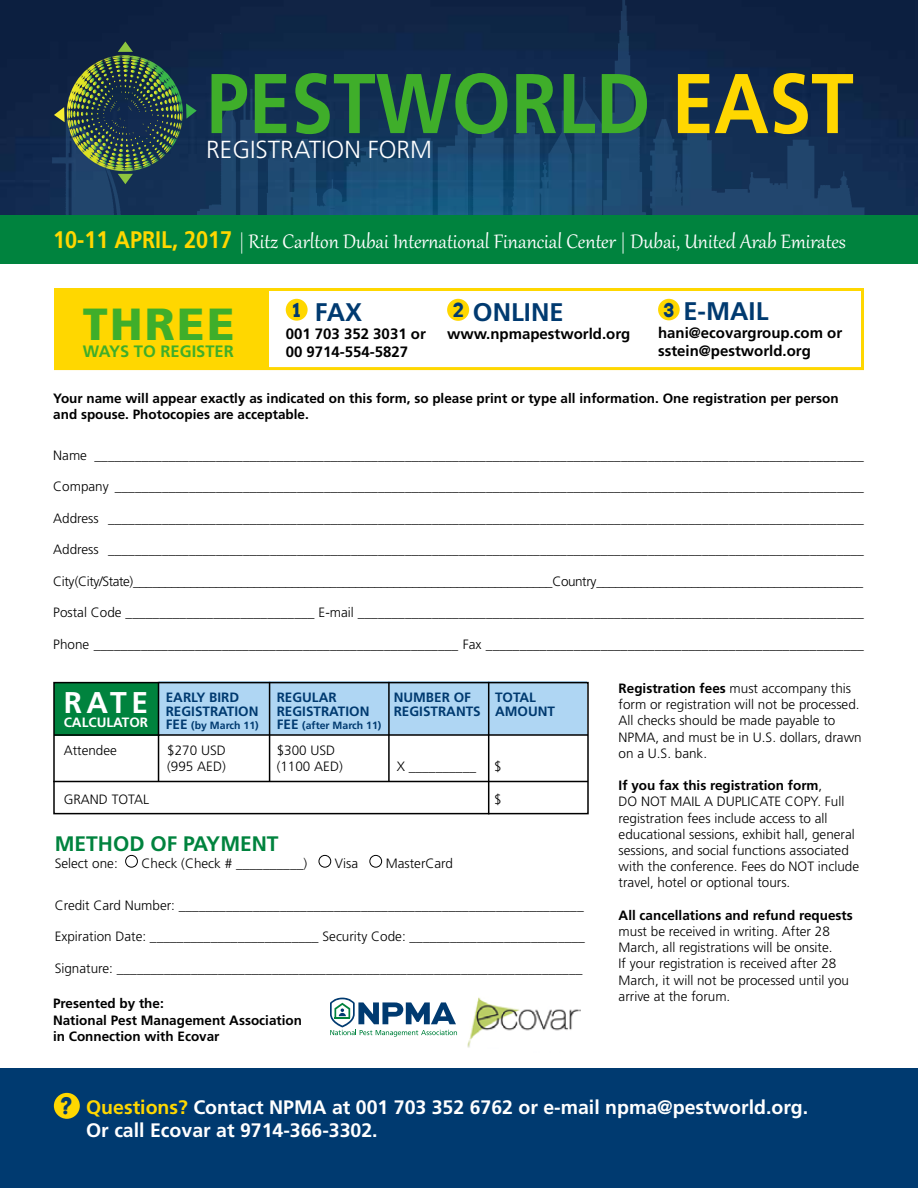
<style>
.page{position:relative;width:918px;height:1188px;background:#fff}
.page>*{position:absolute;margin:0;border:0;box-sizing:border-box;transform-origin:0 0}
.t1{font:700 84.6px "Frutiger";color:#3fae2a;scale:.9 1}
.t2{font:900 45px "Frutiger";letter-spacing:.05em;color:#3fae2a}
.t3{font:700 30px "Frutiger";color:#fff}
.t4{font:700 25.5px "Frutiger";color:#003a70}
.t5{font:300 24.75px "Frutiger";color:#fff}
.t6{font:24px "Gabriola";color:#fff;scale:.9 1}
.t7{font:700 22.8px "Arvo";color:#003a70}
.t8{font:700 21px "Frutiger";color:#00833e}
.t9{font:700 19.5px/23.4px "Frutiger";color:#fff}
.t10{font:700 16.5px "Frutiger";color:#3fae2a}
.t11{font:700 15px/18px "Frutiger";color:#000}
.t12{font:300 13.5px/16.2px "Frutiger";color:#000}
.t13{font:700 13.5px/16.2px "Frutiger";color:#000}
.t14{font:300 13.5px "Frutiger";letter-spacing:-.03em;color:#000}
.t15{font:700 13.5px/13.5px "Frutiger";color:#003a70}
.t16{font:700 13.5px "Frutiger";color:#fff}
.t17{font:700 10.5px "Frutiger";color:#003a70}
.s1{color:#ffd700}
.s2{font-family:"Frutiger";font-weight:700;color:#ffd700}
.s3{font-family:"Arvo";font-size:19.2px}
.s4{font-family:"Arvo";font-size:18.9px}
.s5{font-size:13.5px}
.s6{font-weight:700}
</style>
<div class="page">
<img style="left:0;top:0;width:918px;height:215px">
<img style="left:14px;top:0;width:857px;height:215px">
<svg style="left:330px;top:998px;width:127px;height:39px"></svg>
<img style="left:467px;top:997px;width:114px;height:51px">
<div style="left:56px;top:290px;width:213px;height:79px;background:#ffd700"></div>
<div style="left:54px;top:683px;width:105px;height:53px;background:#00833e"></div>
<div style="left:159px;top:682px;width:428px;height:53px;background:#afd6f3"></div>
<div style="left:0;top:215px;width:918px;height:49px;background:#00833e"></div>
<div style="left:0;top:1068px;width:918px;height:120px;background:#003a70"></div>
<div style="left:54px;top:288px;width:810px;height:82px;border:3px solid #ffd700"></div>
<div style="left:447px;top:299px;width:22px;height:22px;background:#ffd700;border-radius:50%"></div>
<div style="left:125px;top:855px;width:13px;height:13px;border:1px solid #000;border-radius:50%"></div>
<div style="left:319px;top:855px;width:12px;height:13px;border:1px solid #000;border-radius:50%"></div>
<div style="left:369px;top:855px;width:13px;height:13px;border:1px solid #000;border-radius:50%"></div>
<div style="left:53px;top:682px;width:536px;height:132px;border:2px solid #000"></div>
<hr style="left:54px;top:734px;width:534px;height:2px;background:#000">
<hr style="left:53px;top:781px;width:535px;height:1px;background:#000">
<hr style="left:158px;top:682px;width:1px;height:100px;background:#000">
<hr style="left:269px;top:682px;width:1px;height:100px;background:#000">
<hr style="left:388px;top:682px;width:2px;height:100px;background:#000">
<hr style="left:488px;top:682px;width:1px;height:132px;background:#000">
<div style="left:54px;top:1093px;width:26px;height:26px;background:#ffd700;border-radius:50%"></div>
<div style="left:286px;top:299px;width:22px;height:22px;background:#ffd700;border-radius:50%"></div>
<div style="left:658px;top:299px;width:22px;height:21px;background:#ffd700;border-radius:50%"></div>
<svg style="left:54px;top:41px;width:143px;height:143px;background:#2c4849"></svg>
<h1 class="t1" style="left:206px;top:54px;width:721px">PESTWORLD <span class="s1">EAST</span></h1>
<h3 class="t5" style="left:206px;top:135px;width:227px">REGISTRATION FORM</h3>
<h3 class="t6" style="left:53px;top:226px;width:882px"><span class="s2">10-11 APRIL, 2017</span> | Ritz Carlton Dubai International Financial Center | Dubai, United Arab Emirates</h3>
<h2 class="t2" style="left:83px;top:297px;width:153px">THREE</h2>
<p class="t10" style="left:83px;top:341px;width:152px">WAYS TO REGISTER</p>
<h3 class="t4" style="left:293px;top:297px;width:71px"><span class="s3">1</span> FAX</h3>
<p class="t11" style="left:286px;top:325px;width:142px">001 703 352 3031 or<br>00 9714-554-5827</p>
<h3 class="t4" style="left:453px;top:297px;width:113px"><sup>2</sup> ONLINE</h3>
<p class="t11" style="left:447px;top:325px;width:185px">www.npmapestworld.org</p>
<h3 class="t4" style="left:664px;top:297px;width:106px"><span class="s4">3</span> E-MAIL</h3>
<p class="t11" style="left:658px;top:324px;width:186px">hani@ecovargroup.com or sstein@pestworld.org</p>
<p class="t13" style="left:53px;top:390px;width:787px">Your name will appear exactly as indicated on this form, so please print or type all information. One registration per person and spouse. Photocopies are acceptable.</p>
<p class="t12" style="left:53px;top:447px;width:812px">Name __________________________________________________________________________________________________________________</p>
<p class="t12" style="left:53px;top:479px;width:812px">Company _______________________________________________________________________________________________________________</p>
<p class="t12" style="left:53px;top:510px;width:812px">Address ________________________________________________________________________________________________________________</p>
<p class="t12" style="left:53px;top:542px;width:812px">Address ________________________________________________________________________________________________________________</p>
<p class="t14" style="left:53px;top:574px;width:812px">City (City/State) __________________________________________________________________ Country __________________________________________</p>
<p class="t12" style="left:53px;top:605px;width:812px">Postal Code ____________________________ E-mail ___________________________________________________________________________</p>
<p class="t12" style="left:53px;top:636px;width:812px">Phone ______________________________________________________ Fax ________________________________________________________</p>
<h3 class="t3" style="left:64px;top:685px;width:86px">RATE</h3>
<p class="t16" style="left:64px;top:714px;width:86px">CALCULATOR</p>
<p class="t15" style="left:166px;top:691px;width:94px">EARLY BIRD<br>REGISTRATION</p>
<p class="t17" style="left:166px;top:719px;width:94px"><span class="s5">FEE</span> (by March 11)</p>
<p class="t15" style="left:277px;top:691px;width:94px">REGULAR<br>REGISTRATION</p>
<p class="t17" style="left:277px;top:719px;width:106px"><span class="s5">FEE</span> (after March 11)</p>
<p class="t15" style="left:394px;top:691px;width:89px">NUMBER OF<br>REGISTRANTS</p>
<p class="t15" style="left:495px;top:691px;width:61px">TOTAL<br>AMOUNT</p>
<p class="t12" style="left:64px;top:743px;width:55px">Attendee</p>
<p class="t12" style="left:167px;top:743px;width:60px">$270 USD</p>
<p class="t12" style="left:277px;top:743px;width:60px">$300 USD</p>
<p class="t12" style="left:167px;top:759px;width:60px">(995 AED)</p>
<p class="t12" style="left:277px;top:759px;width:68px">(1100 AED)</p>
<p class="t12" style="left:397px;top:759px;width:81px">X __________</p>
<p class="t12" style="left:494px;top:759px;width:9px">$</p>
<p class="t12" style="left:64px;top:791px;width:87px">GRAND TOTAL</p>
<p class="t12" style="left:494px;top:791px;width:9px">$</p>
<h3 class="t8" style="left:55px;top:832px;width:225px">METHOD OF PAYMENT</h3>
<p class="t12" style="left:55px;top:855px;width:65px">Select one:</p>
<p class="t12" style="left:142px;top:855px;width:167px">Check (Check # __________)</p>
<p class="t12" style="left:335px;top:855px;width:25px">Visa</p>
<p class="t12" style="left:386px;top:855px;width:69px">MasterCard</p>
<p class="t12" style="left:55px;top:897px;width:531px">Credit Card Number: ____________________________________________________________</p>
<p class="t12" style="left:55px;top:929px;width:532px">Expiration Date: _________________________ Security Code: __________________________</p>
<p class="t12" style="left:55px;top:960px;width:529px">Signature: _____________________________________________________________________</p>
<p class="t13" style="left:53px;top:996px;width:251px">Presented by the:<br>National Pest Management Association in Connection with Ecovar</p>
<p class="t12" style="left:619px;top:680px;width:245px"><span class="s6">Registration fees</span> must accompany this form or registration will not be processed.<br>All checks should be made payable to NPMA, and must be in U.S. dollars, drawn on a U.S. bank.</p>
<p class="t12" style="left:619px;top:778px;width:242px"><span class="s6">If you fax this registration form</span>,<br>DO NOT MAIL A DUPLICATE COPY. Full registration fees include access to all educational sessions, exhibit hall, general sessions, and social functions associated with the conference. Fees do NOT include travel, hotel or optional tours.</p>
<p class="t13" style="left:619px;top:907px;width:236px">All cancellations and refund requests</p>
<p class="t12" style="left:619px;top:923px;width:232px">must be received in writing. After 28<br>March, all registrations will be onsite.<br>If your registration is received after 28<br>March, it will not be processed until you arrive at the forum.</p>
<h3 class="t7" style="left:60px;top:1092px;width:15px">?</h3>
<h3 class="t9" style="left:86px;top:1096px;width:724px"><span class="s1">Questions?</span> Contact NPMA at 001 703 352 6762 or e-mail npma@pestworld.org.<br>Or call Ecovar at 9714-366-3302.</h3>
</div>
